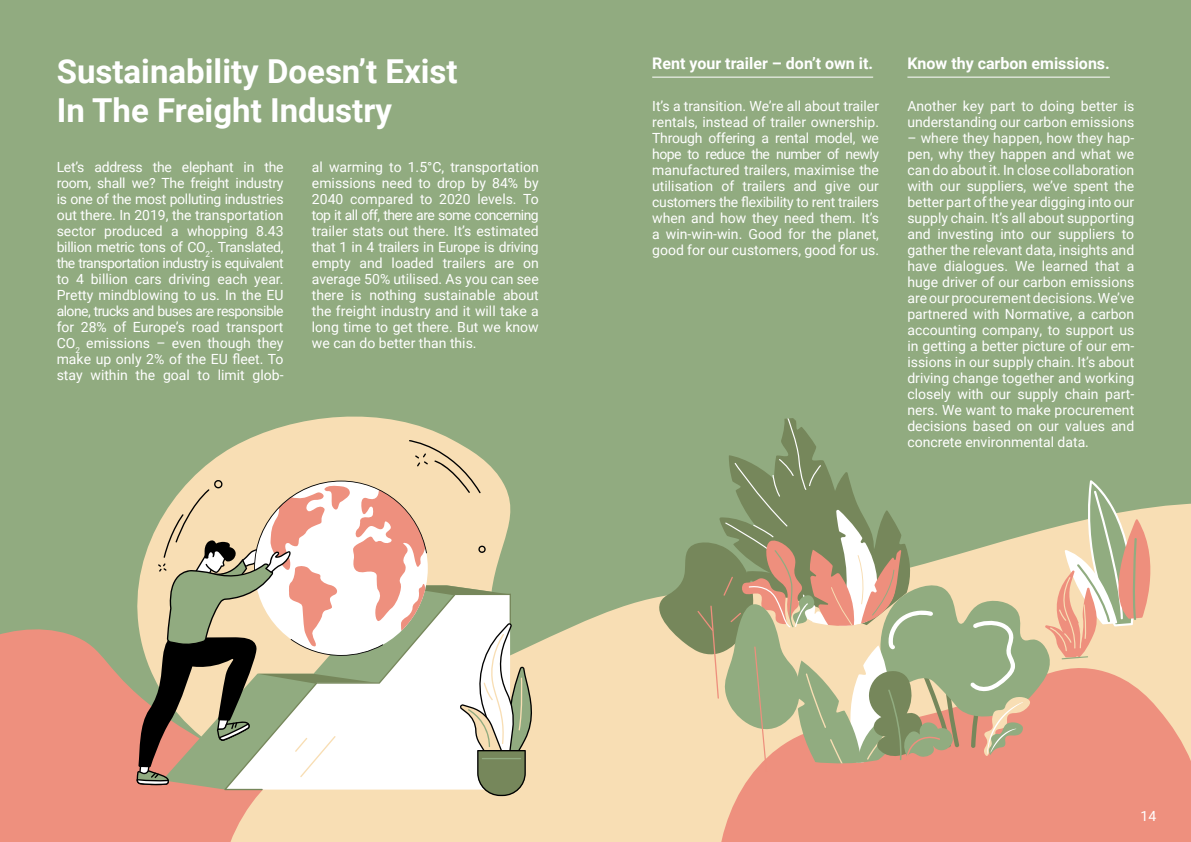
<style>
.page{position:relative;width:1191px;height:842px;background:#91ab80}
.page>*{position:absolute;margin:0;border:0;box-sizing:border-box;transform-origin:0 0}
.t1{font:700 33px/39.6px "Roboto";color:#fff}
.t2{font:700 16px "Roboto";color:#fff}
.t3{font:14px/16px "Roboto";color:#fff;text-align:justify}
</style>
<div class="page">
<div style="left:0;top:629px;width:204px;height:213px;background:#ee907e"></div>
<svg style="left:204px;top:503px;width:987px;height:339px;fill:#f8deb4"></svg>
<hr style="left:652px;top:77px;width:221px;height:1px;background:#fff">
<hr style="left:907px;top:77px;width:202px;height:1px;background:#fff">
<svg style="left:706px;top:660px;width:485px;height:182px;background:#ef9884"></svg>
<svg style="left:120px;top:416px;width:404px;height:386px"></svg>
<svg style="left:137px;top:440px;width:402px;height:356px"></svg>
<svg style="left:647px;top:418px;width:514px;height:354px"></svg>
<h1 class="t1" style="left:57px;top:54px;width:402px">Sustainability Doesn’t Exist<br>In The Freight Industry</h1>
<p class="t3" style="left:57px;top:160px;width:228px">Let’s address the elephant in the room, shall we? The freight industry is one of the most polluting industries out there. In 2019, the transportation sector produced a whopping 8.43 billion metric tons of CO<sub>2</sub>. Translated, the transportation industry is equivalent to 4 billion cars driving each year.<br>Pretty mindblowing to us. In the EU alone, trucks and buses are responsible for 28% of Europe’s road transport CO<sub>2</sub> emissions – even though they make up only 2% of the EU fleet. To stay within the goal to limit glob-</p>
<p class="t3" style="left:312px;top:160px;width:228px">al warming to 1.5°C, transportation emissions need to drop by 84% by 2040 compared to 2020 levels. To top it all off, there are some concerning trailer stats out there. It’s estimated that 1 in 4 trailers in Europe is driving empty and loaded trailers are on average 50% utilised. As you can see there is nothing sustainable about the freight industry and it will take a long time to get there. But we know we can do better than this.</p>
<p class="t2" style="left:652px;top:57px;width:222px">Rent your trailer – don’t own it.</p>
<p class="t3" style="left:652px;top:99px;width:228px">It’s a transition. We’re all about trailer rentals, instead of trailer ownership.<br>Through offering a rental model, we hope to reduce the number of newly manufactured trailers, maximise the utilisation of trailers and give our customers the flexibility to rent trailers when and how they need them. It’s a win-win-win. Good for the planet, good for our customers, good for us.</p>
<p class="t2" style="left:907px;top:57px;width:204px">Know thy carbon emissions.</p>
<p class="t3" style="left:907px;top:99px;width:228px">Another key part to doing better is understanding our carbon emissions</p>
<p class="t3" style="left:907px;top:131px;width:228px">– where they happen, how they hap&shy;pen, why they happen and what we can do about it. In close collaboration with our suppliers, we’ve spent the better part of the year digging into our supply chain. It’s all about supporting and investing into our suppliers to gather the relevant data, insights and have dialogues. We learned that a huge driver of our carbon emissions are our procurement decisions. We’ve partnered with Normative, a carbon accounting company, to support us in getting a better picture of our em&shy;issions in our supply chain. It’s about driving change together and working closely with our supply chain part&shy;ners. We want to make procurement decisions based on our values and concrete environmental data.</p>
<p class="t3" style="left:1140px;top:809px;width:17px">14</p>
</div>
